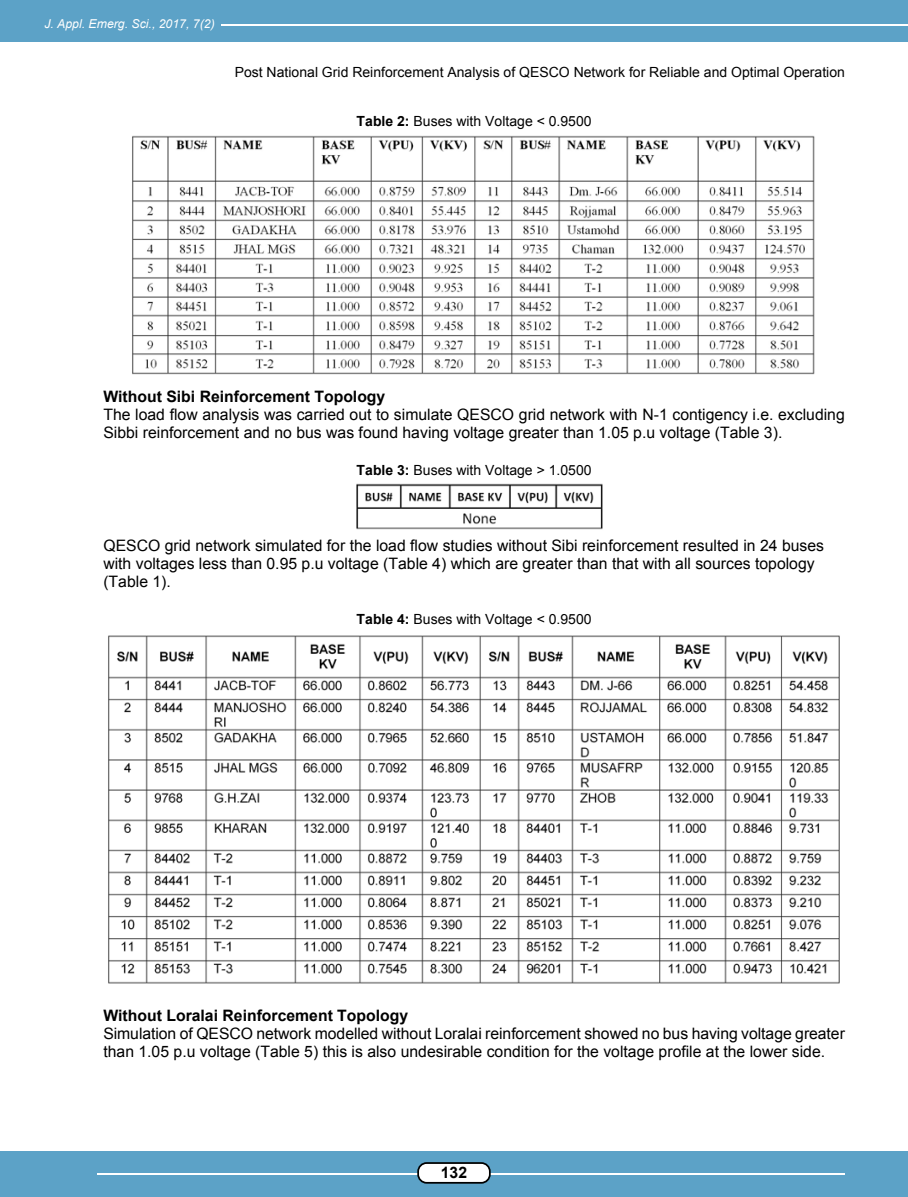
<style>
.page{position:relative;width:908px;height:1197px;background:#fff}
.page>*{position:absolute;margin:0;border:0;box-sizing:border-box;transform-origin:0 0}
.t1{font:15.75px/18px "Arial";color:#000}
.t2{font:700 15.75px "Arial";color:#000}
.t3{font:14px "Arial";color:#000}
.t4{font:italic 12.25px "Arial";color:#fff}
.s1{font-weight:700}
</style>
<div class="page">
<div style="left:0;top:0;width:907px;height:42px;background:#5ca2c7"></div>
<hr style="left:221px;top:25px;width:686px;height:1px;background:#fff">
<div style="left:0;top:1152px;width:907px;height:45px;background:#5ca2c7"></div>
<hr style="left:97px;top:1173px;width:747px;height:2px;background:#fff">
<div style="left:417px;top:1162px;width:73px;height:22px;background:#fff;border:2px solid #000;border-radius:9px"></div>
<img style="left:108px;top:635px;width:732px;height:349px">
<img style="left:132px;top:135px;width:683px;height:240px">
<img style="left:356px;top:483px;width:247px;height:47px">
<p class="t4" style="left:44px;top:19px;width:172px">J. Appl. Emerg. Sci., 2017, 7(2)</p>
<p class="t3" style="left:234px;top:67px;width:611px">Post National Grid Reinforcement Analysis of QESCO Network for Reliable and Optimal Operation</p>
<p class="t3" style="left:356px;top:115px;width:236px"><span class="s1">Table 2:</span> Buses with Voltage &lt; 0.9500</p>
<p class="t2" style="left:103px;top:390px;width:283px">Without Sibi Reinforcement Topology</p>
<p class="t1" style="left:103px;top:407px;width:742px">The load flow analysis was carried out to simulate QESCO grid network with N-1 contigency i.e. excluding<br>Sibbi reinforcement and no bus was found having voltage greater than 1.05 p.u voltage (Table 3).</p>
<p class="t3" style="left:356px;top:465px;width:236px"><span class="s1">Table 3:</span> Buses with Voltage &gt; 1.0500</p>
<p class="t1" style="left:103px;top:538px;width:722px">QESCO grid network simulated for the load flow studies without Sibi reinforcement resulted in 24 buses with voltages less than 0.95 p.u voltage (Table 4) which are greater than that with all sources topology (Table 1).</p>
<p class="t3" style="left:356px;top:614px;width:236px"><span class="s1">Table 4:</span> Buses with Voltage &lt; 0.9500</p>
<p class="t2" style="left:103px;top:1009px;width:306px">Without Loralai Reinforcement Topology</p>
<p class="t1" style="left:103px;top:1026px;width:742px">Simulation of QESCO network modelled without Loralai reinforcement showed no bus having voltage greater than 1.05 p.u voltage (Table 5) this is also undesirable condition for the voltage profile at the lower side.</p>
<p class="t2" style="left:440px;top:1167px;width:28px">132</p>
</div>
